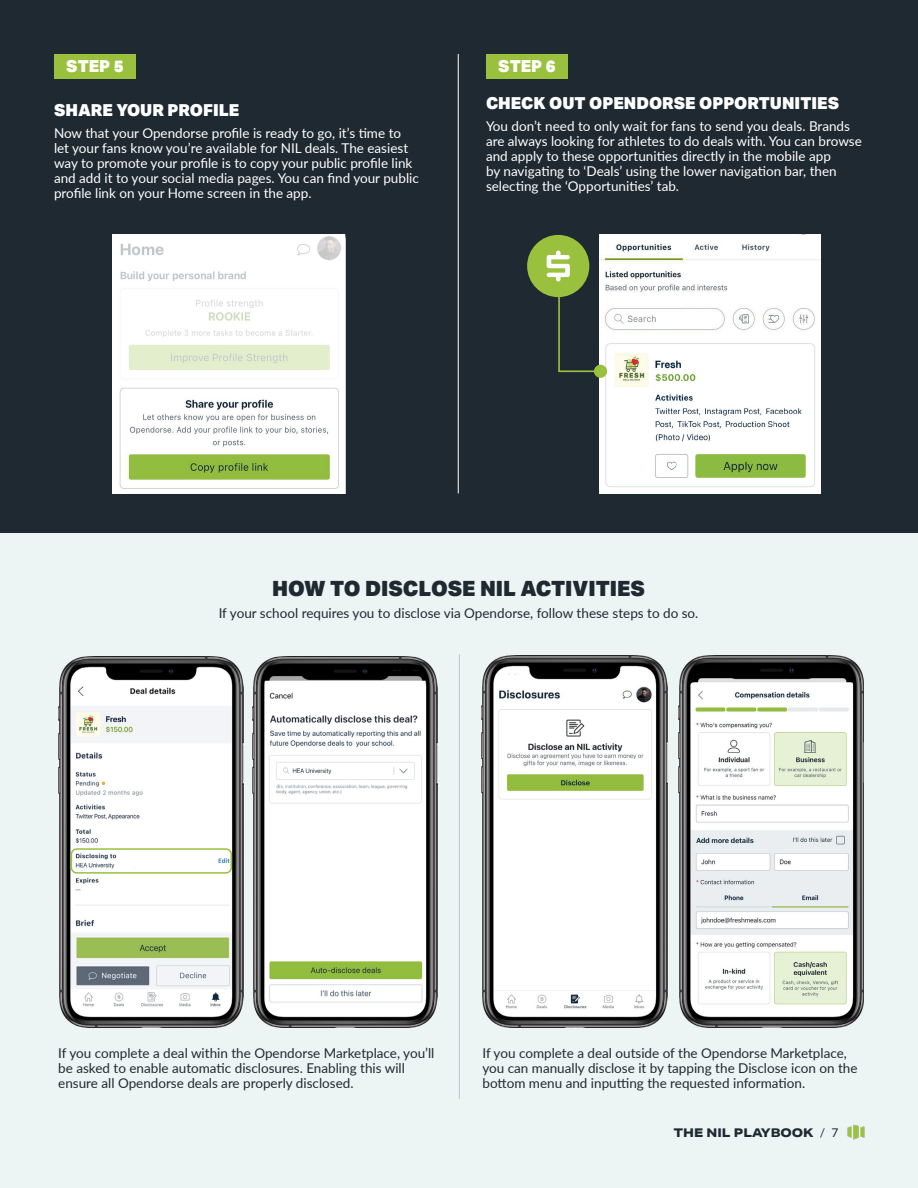
<style>
.page{position:relative;width:918px;height:1188px;background:#1f2931}
.page>*{position:absolute;margin:0;border:0;box-sizing:border-box;transform-origin:0 0}
.t1{font:900 21px "Aktiv Grotesk";color:#1f2931}
.t2{font:900 16.5px "Aktiv Grotesk";color:#fff}
.t3{font:13.5px/15px "Lato";color:#fff}
.t4{font:13.5px/15px "Lato";color:#1f2931}
.t5{font:800 12px "Aktiv Grotesk Ex";color:#1f2931}
.s1{font-family:"Lato";font-weight:400}
</style>
<div class="page">
<div style="left:0;top:534px;width:918px;height:654px;background:#edf4f4"></div>
<div style="left:54px;top:54px;width:82px;height:25px;background:#99c13d"></div>
<div style="left:486px;top:54px;width:82px;height:25px;background:#99c13d"></div>
<img style="left:599px;top:235px;width:221px;height:258px">
<div style="left:594px;top:365px;width:13px;height:13px;background:#99c13d;border-radius:50%"></div>
<hr style="left:459px;top:654px;width:1px;height:445px;background:#bcc9d4">
<hr style="left:458px;top:54px;width:1px;height:439px;background:#fff">
<img style="left:678px;top:656px;width:186px;height:372px">
<img style="left:58px;top:656px;width:186px;height:372px">
<img style="left:252px;top:656px;width:186px;height:372px">
<img style="left:482px;top:656px;width:186px;height:372px">
<div style="left:71px;top:848px;width:161px;height:26px;border:2px solid #99c13d;border-radius:5px"></div>
<img style="left:113px;top:235px;width:232px;height:258px">
<svg style="left:527px;top:235px;width:75px;height:138px"></svg>
<img style="left:847px;top:1124px;width:18px;height:16px">
<p class="t2" style="left:66px;top:56px;width:59px">STEP 5</p>
<p class="t2" style="left:498px;top:56px;width:59px">STEP 6</p>
<p class="t2" style="left:54px;top:100px;width:187px">SHARE YOUR PROFILE</p>
<p class="t3" style="left:54px;top:125px;width:366px">Now that your Opendorse profile is ready to go, it’s time to let your fans know you’re available for NIL deals. The easiest way to promote your profile is to copy your public profile link and add it to your social media pages. You can find your public profile link on your Home screen in the app.</p>
<p class="t2" style="left:486px;top:92px;width:355px">CHECK OUT OPENDORSE OPPORTUNITIES</p>
<p class="t3" style="left:486px;top:118px;width:377px">You don’t need to only wait for fans to send you deals. Brands are always looking for athletes to do deals with. You can browse and apply to these opportunities directly in the mobile app<br>by navigating to ‘Deals’ using the lower navigation bar, then selecting the ‘Opportunities’ tab.</p>
<p class="t1" style="left:272px;top:575px;width:374px">HOW TO DISCLOSE NIL ACTIVITIES</p>
<p class="t4" style="left:219px;top:605px;width:481px">If your school requires you to disclose via Opendorse, follow these steps to do so.</p>
<p class="t4" style="left:58px;top:1045px;width:378px">If you complete a deal within the Opendorse Marketplace, you’ll be asked to enable automatic disclosures. Enabling this will ensure all Opendorse deals are properly disclosed.</p>
<p class="t4" style="left:482px;top:1045px;width:377px">If you complete a deal outside of the Opendorse Marketplace, you can manually disclose it by tapping the Disclose icon on the bottom menu and inputting the requested information.</p>
<p class="t5" style="left:674px;top:1125px;width:166px">THE NIL PLAYBOOK <span class="s1">/ 7</span></p>
</div>
